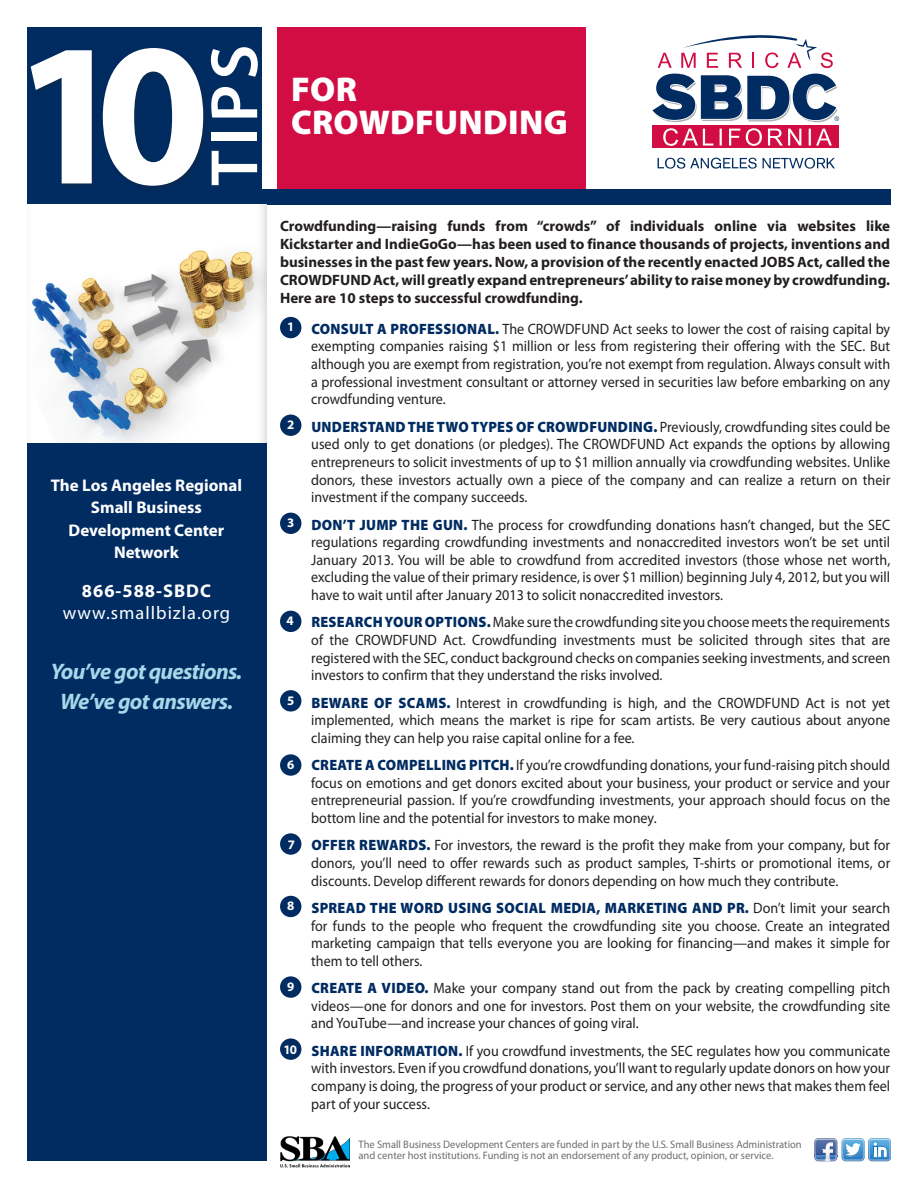
<style>
.page{position:relative;width:918px;height:1188px;background:#fff}
.page>*{position:absolute;margin:0;border:0;box-sizing:border-box;transform-origin:0 0}
.t1{font:700 204.9px "Myriad Pro";color:#fff}
.t2{font:600 67.5px "Myriad Pro";color:#fff}
.t3{font:900 34.5px/33px "Myriad Pro";letter-spacing:.01em;color:#fff}
.t4{font:italic 700 22.5px "Myriad Pro";letter-spacing:-.03em;color:#a7d7e9}
.t5{font:18.45px "Myriad Pro";letter-spacing:.055em;color:#fff}
.t6{font:700 18.45px "Myriad Pro";letter-spacing:.055em;color:#fff}
.t7{font:700 16.95px/22.5px "Myriad Pro";color:#fff;text-align:center}
.t8{font:15px/17.7px "Myriad Pro";color:#231f20;text-align:justify;scale:.94 1}
.t9{font:700 15px/18px "Myriad Pro";color:#231f20;text-align:justify}
.t10{font:700 13.05px "Myriad Pro";color:#fff}
.t11{font:10.8px/10.9px "Myriad Pro";color:#6c6d70}
.s1{font-weight:900;color:#002c62}
</style>
<div class="page">
<div style="left:277px;top:27px;width:308px;height:174px;background:#d10d43"></div>
<div style="left:27px;top:27px;width:235px;height:170px;background:#002c62"></div>
<div style="left:27px;top:197px;width:239px;height:964px;background:#002c62"></div>
<div style="left:280px;top:317px;width:21px;height:21px;background:#002c62;border-radius:50%"></div>
<div style="left:280px;top:415px;width:21px;height:21px;background:#002c62;border-radius:50%"></div>
<div style="left:280px;top:513px;width:21px;height:21px;background:#002c62;border-radius:50%"></div>
<div style="left:280px;top:611px;width:21px;height:21px;background:#002c62;border-radius:50%"></div>
<div style="left:280px;top:754px;width:21px;height:22px;background:#002c62;border-radius:50%"></div>
<div style="left:280px;top:833px;width:21px;height:22px;background:#002c62;border-radius:50%"></div>
<div style="left:280px;top:896px;width:21px;height:21px;background:#002c62;border-radius:50%"></div>
<div style="left:280px;top:976px;width:21px;height:22px;background:#002c62;border-radius:50%"></div>
<div style="left:280px;top:1038px;width:21px;height:22px;background:#002c62;border-radius:50%"></div>
<img style="left:281px;top:1136px;width:69px;height:31px">
<div style="left:280px;top:690px;width:21px;height:22px;background:#002c62;border-radius:50%"></div>
<div style="left:27px;top:189px;width:863px;height:15px;background:#002c62"></div>
<div style="left:653px;top:126px;width:186px;height:22px;background:#d10d43"></div>
<svg style="left:663px;top:128px;width:169px;height:18px"></svg>
<svg style="left:658px;top:158px;width:177px;height:11px"></svg>
<svg style="left:652px;top:35px;width:187px;height:87px"></svg>
<svg style="left:814px;top:1138px;width:77px;height:23px"></svg>
<div style="left:28px;top:45px;width:182px;height:148px;background:#062956"></div>
<img style="left:27px;top:204px;width:239px;height:239px">
<p class="t1" style="left:13px;top:-19px;width:198px">10</p>
<p class="t2" style="left:192px;top:186px;width:143px;rotate:-90deg">TIPS</p>
<p class="t7" style="left:51px;top:473px;width:193px">The Los Angeles Regional<br>Small Business<br>Development Center<br>Network</p>
<p class="t6" style="left:82px;top:578px;width:131px">866-588-SBDC</p>
<p class="t5" style="left:63px;top:601px;width:169px">www.smallbizla.org</p>
<p class="t4" style="left:51px;top:657px;width:193px">You’ve got questions.</p>
<p class="t4" style="left:60px;top:686px;width:175px">We’ve got answers.</p>
<p class="t3" style="left:291px;top:72px;width:278px">FOR<br>CROWDFUNDING</p>
<p class="t9" style="left:280px;top:216px;width:612px">Crowdfunding—raising funds from “crowds” of individuals online via websites like Kickstarter and IndieGoGo—has been used to finance thousands of projects, inventions and businesses in the past few years. Now, a provision of the recently enacted JOBS Act, called the CROWDFUND Act, will greatly expand entrepreneurs’ ability to raise money by crowdfunding.<br>Here are 10 steps to successful crowdfunding.</p>
<p class="t10" style="left:287px;top:318px;width:9px">1</p>
<p class="t10" style="left:287px;top:416px;width:9px">2</p>
<p class="t10" style="left:287px;top:515px;width:9px">3</p>
<p class="t10" style="left:286px;top:612px;width:9px">4</p>
<p class="t10" style="left:287px;top:692px;width:9px">5</p>
<p class="t10" style="left:287px;top:756px;width:9px">6</p>
<p class="t10" style="left:288px;top:836px;width:9px">7</p>
<p class="t10" style="left:287px;top:897px;width:9px">8</p>
<p class="t10" style="left:287px;top:978px;width:9px">9</p>
<p class="t10" style="left:284px;top:1041px;width:15px">10</p>
<p class="t8" style="left:311px;top:320px;width:617px"><span class="s1">CONSULT A PROFESSIONAL.</span> The CROWDFUND Act seeks to lower the cost of raising capital by exempting companies raising $1 million or less from registering their offering with the SEC. But although you are exempt from registration, you’re not exempt from regulation. Always consult with a professional investment consultant or attorney versed in securities law before embarking on any crowdfunding venture.</p>
<p class="t8" style="left:311px;top:418px;width:618px"><span class="s1">UNDERSTAND THE TWO TYPES OF CROWDFUNDING.</span> Previously, crowdfunding sites could be used only to get donations (or pledges). The CROWDFUND Act expands the options by allowing entrepreneurs to solicit investments of up to $1 million annually via crowdfunding websites. Unlike donors, these investors actually own a piece of the company and can realize a return on their investment if the company succeeds.</p>
<p class="t8" style="left:311px;top:515px;width:617px"><span class="s1">DON’T JUMP THE GUN.</span> The process for crowdfunding donations hasn’t changed, but the SEC regulations regarding crowdfunding investments and nonaccredited investors won’t be set until January 2013. You will be able to crowdfund from accredited investors (those whose net worth, excluding the value of their primary residence, is over $1 million) beginning July 4, 2012, but you will have to wait until after January 2013 to solicit nonaccredited investors.</p>
<p class="t8" style="left:311px;top:613px;width:617px"><span class="s1">RESEARCH YOUR OPTIONS.</span> Make sure the crowdfunding site you choose meets the requirements of the CROWDFUND Act. Crowdfunding investments must be solicited through sites that are registered with the SEC, conduct background checks on companies seeking investments, and screen investors to confirm that they understand the risks involved.</p>
<p class="t8" style="left:311px;top:693px;width:617px"><span class="s1">BEWARE OF SCAMS.</span> Interest in crowdfunding is high, and the CROWDFUND Act is not yet implemented, which means the market is ripe for scam artists. Be very cautious about anyone claiming they can help you raise capital online for a fee.</p>
<p class="t8" style="left:311px;top:756px;width:617px"><span class="s1">CREATE A COMPELLING PITCH.</span> If you’re crowdfunding donations, your fund-raising pitch should focus on emotions and get donors excited about your business, your product or service and your entrepreneurial passion. If you’re crowdfunding investments, your approach should focus on the bottom line and the potential for investors to make money.</p>
<p class="t8" style="left:311px;top:836px;width:617px"><span class="s1">OFFER REWARDS.</span> For investors, the reward is the profit they make from your company, but for donors, you’ll need to offer rewards such as product samples, T-shirts or promotional items, or discounts. Develop different rewards for donors depending on how much they contribute.</p>
<p class="t8" style="left:311px;top:899px;width:617px"><span class="s1">SPREAD THE WORD USING SOCIAL MEDIA, MARKETING AND PR.</span> Don’t limit your search for funds to the people who frequent the crowdfunding site you choose. Create an integrated marketing campaign that tells everyone you are looking for financing—and makes it simple for them to tell others.</p>
<p class="t8" style="left:311px;top:979px;width:617px"><span class="s1">CREATE A VIDEO.</span> Make your company stand out from the pack by creating compelling pitch videos—one for donors and one for investors. Post them on your website, the crowdfunding site and YouTube—and increase your chances of going viral.</p>
<p class="t8" style="left:311px;top:1042px;width:617px"><span class="s1">SHARE INFORMATION.</span> If you crowdfund investments, the SEC regulates how you communicate with investors. Even if you crowdfund donations, you’ll want to regularly update donors on how your company is doing, the progress of your product or service, and any other news that makes them feel part of your success.</p>
<p class="t11" style="left:359px;top:1139px;width:445px">The Small Business Development Centers are funded in part by the U.S. Small Business Administration and center host institutions. Funding is not an endorsement of any product, opinion, or service.</p>
</div>
